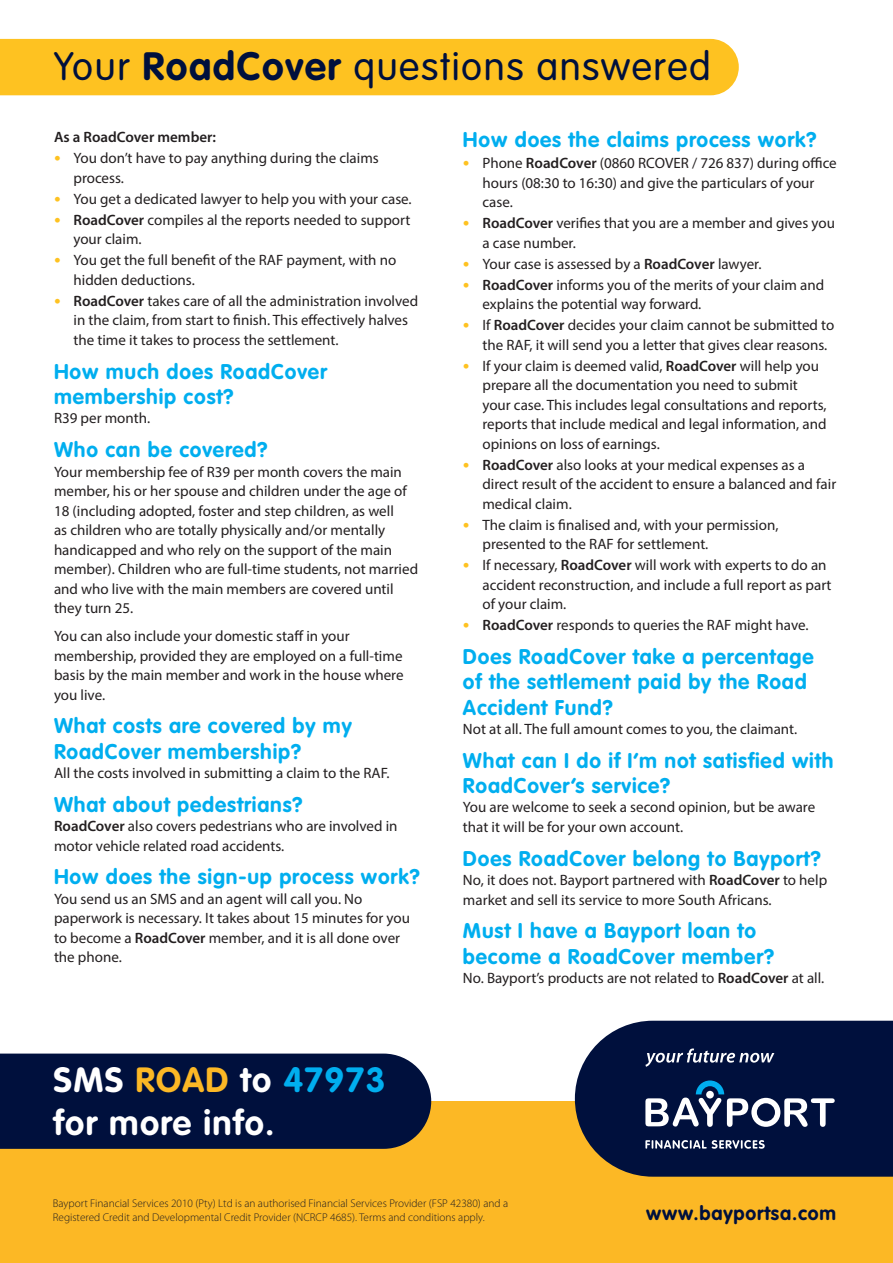
<style>
.page{position:relative;width:893px;height:1263px;background:#fff}
.page>*{position:absolute;margin:0;border:0;box-sizing:border-box;transform-origin:0 0}
.t1{font:300 39px "VAG Rounded Std";letter-spacing:.04em;color:#00103d}
.t2{font:700 34.5px/42.6px "VAG Rounded Std";letter-spacing:.04em;color:#fff}
.t3{font:700 21px/25.2px "VAG Rounded Std";letter-spacing:.04em;color:#00aeef}
.t4{font:700 19.5px "VAG Rounded Std";letter-spacing:.04em;color:#00103d}
.t5{font:15px/19.5px "Myriad Pro";color:#231f20}
.t6{font:600 15px "Myriad Pro";color:#231f20}
.t7{font:300 11.25px/13.5px "Myriad Pro";color:#231f20}
.s1{font-weight:700}
.s2{font-family:"VAG Rounded Std";font-weight:700;font-size:13.5px;color:#fec221}
.s3{font-weight:600}
.s4{color:#fcb825}
.s5{color:#00aeef}
</style>
<div class="page">
<div style="left:0;top:1101px;width:893px;height:162px;background:#fcb825"></div>
<svg style="left:575px;top:1021px;width:318px;height:156px;background:#121e43"></svg>
<svg style="left:645px;top:1080px;width:190px;height:47px;background:#445475"></svg>
<svg style="left:645px;top:1140px;width:120px;height:9px"></svg>
<svg style="left:645px;top:1048px;width:129px;height:19px;background:#3b476a"></svg>
<div style="left:0;top:1053px;width:431px;height:96px;background:#00103d"></div>
<div style="left:0;top:39px;width:739px;height:56px;background:#fec221"></div>
<h1 class="t1" style="left:54px;top:44px;width:658px">Your <span class="s1">RoadCover</span> questions answered</h1>
<p class="t6" style="left:54px;top:128px;width:164px">As a RoadCover member:</p>
<p class="t5" style="left:74px;top:148px;width:307px;text-indent:-20px"><span class="s2">•</span> You don’t have to pay anything during the claims process.</p>
<p class="t5" style="left:54px;top:189px;width:359px"><span class="s2">•</span> You get a dedicated lawyer to help you with your case.</p>
<p class="t5" style="left:74px;top:210px;width:338px;text-indent:-20px"><span class="s2">•</span> <span class="s3">RoadCover</span> compiles al the reports needed to support your claim.</p>
<p class="t5" style="left:74px;top:250px;width:324px;text-indent:-20px"><span class="s2">•</span> You get the full benefit of the RAF payment, with no hidden deductions.</p>
<p class="t5" style="left:74px;top:291px;width:346px;text-indent:-20px"><span class="s2">•</span> <span class="s3">RoadCover</span> takes care of all the administration involved in the claim, from start to finish. This effectively halves the time it takes to process the settlement.</p>
<h3 class="t3" style="left:54px;top:359px;width:275px">How much does RoadCover membership cost?</h3>
<p class="t5" style="left:54px;top:408px;width:98px">R39 per month.</p>
<h3 class="t3" style="left:54px;top:438px;width:215px">Who can be covered?</h3>
<p class="t5" style="left:54px;top:462px;width:366px">Your membership fee of R39 per month covers the main member, his or her spouse and children under the age of 18 (including adopted, foster and step children, as well<br>as children who are totally physically and/or mentally handicapped and who rely on the support of the main member). Children who are full-time students, not married and who live with the main members are covered until they turn 25.</p>
<p class="t5" style="left:54px;top:626px;width:351px">You can also include your domestic staff in your membership, provided they are employed on a full-time basis by the main member and work in the house where you live.</p>
<h3 class="t3" style="left:54px;top:714px;width:299px">What costs are covered by my<br>RoadCover membership?</h3>
<p class="t5" style="left:54px;top:763px;width:337px">All the costs involved in submitting a claim to the RAF.</p>
<h3 class="t3" style="left:54px;top:792px;width:250px">What about pedestrians?</h3>
<p class="t5" style="left:54px;top:816px;width:345px"><span class="s3">RoadCover</span> also covers pedestrians who are involved in motor vehicle related road accidents.</p>
<h3 class="t3" style="left:54px;top:865px;width:367px">How does the sign-up process work?</h3>
<p class="t5" style="left:54px;top:889px;width:358px">You send us an SMS and an agent will call you. No paperwork is necessary. It takes about 15 minutes for you to become a <span class="s3">RoadCover</span> member, and it is all done over the phone.</p>
<h2 class="t2" style="left:53px;top:1060px;width:334px">SMS <span class="s4">ROAD</span> to <span class="s5">47973 </span>for more info.</h2>
<h3 class="t3" style="left:463px;top:128px;width:355px">How does the claims process work?</h3>
<p class="t5" style="left:482px;top:153px;width:356px;text-indent:-20px"><span class="s2">•</span> Phone <span class="s3">RoadCover</span> (0860 RCOVER / 726 837) during office hours (08:30 to 16:30) and give the particulars of your case.</p>
<p class="t5" style="left:482px;top:213px;width:354px;text-indent:-20px"><span class="s2">•</span> <span class="s3">RoadCover</span> verifies that you are a member and gives you a case number.</p>
<p class="t5" style="left:463px;top:254px;width:300px"><span class="s2">•</span> Your case is assessed by a <span class="s3">RoadCover</span> lawyer.</p>
<p class="t5" style="left:482px;top:275px;width:343px;text-indent:-20px"><span class="s2">•</span> <span class="s3">RoadCover</span> informs you of the merits of your claim and explains the potential way forward.</p>
<p class="t5" style="left:482px;top:315px;width:353px;text-indent:-20px"><span class="s2">•</span> If <span class="s3">RoadCover</span> decides your claim cannot be submitted to the RAF, it will send you a letter that gives clear reasons.</p>
<p class="t5" style="left:482px;top:356px;width:346px;text-indent:-20px"><span class="s2">•</span> If your claim is deemed valid, <span class="s3">RoadCover</span> will help you prepare all the documentation you need to submit your case. This includes legal consultations and reports, reports that include medical and legal information, and opinions on loss of earnings.</p>
<p class="t5" style="left:482px;top:455px;width:355px;text-indent:-20px"><span class="s2">•</span> <span class="s3">RoadCover</span> also looks at your medical expenses as a direct result of the accident to ensure a balanced and fair medical claim.</p>
<p class="t5" style="left:482px;top:515px;width:297px;text-indent:-20px"><span class="s2">•</span> The claim is finalised and, with your permission, presented to the RAF for settlement.</p>
<p class="t5" style="left:482px;top:555px;width:351px;text-indent:-20px"><span class="s2">•</span> If necessary, <span class="s3">RoadCover</span> will work with experts to do an accident reconstruction, and include a full report as part of your claim.</p>
<p class="t5" style="left:463px;top:615px;width:347px"><span class="s2">•</span> <span class="s3">RoadCover</span> responds to queries the RAF might have.</p>
<h3 class="t3" style="left:463px;top:645px;width:352px">Does RoadCover take a percentage of the settlement paid by the Road<br>Accident Fund?</h3>
<p class="t5" style="left:463px;top:719px;width:336px">Not at all. The full amount comes to you, the claimant.</p>
<h3 class="t3" style="left:463px;top:748px;width:372px">What can I do if I’m not satisfied with<br>RoadCover’s service?</h3>
<p class="t5" style="left:463px;top:797px;width:354px">You are welcome to seek a second opinion, but be aware that it will be for your own account.</p>
<h3 class="t3" style="left:463px;top:846px;width:359px">Does RoadCover belong to Bayport?</h3>
<p class="t5" style="left:463px;top:870px;width:366px">No, it does not. Bayport partnered with <span class="s3">RoadCover</span> to help market and sell its service to more South Africans.</p>
<h3 class="t3" style="left:463px;top:919px;width:313px">Must I have a Bayport loan to become a RoadCover member?</h3>
<p class="t5" style="left:463px;top:968px;width:363px">No. Bayport’s products are not related to <span class="s3">RoadCover</span> at all.</p>
<p class="t7" style="left:53px;top:1196px;width:457px">Bayport Financial Services 2010 (Pty) Ltd is an authorised Financial Services Provider (FSP 42380) and a<br>Registered Credit and Developmental Credit Provider (NCRCP 4685). Terms and conditions apply.</p>
<h3 class="t4" style="left:646px;top:1202px;width:191px">www.bayportsa.com</h3>
</div>
